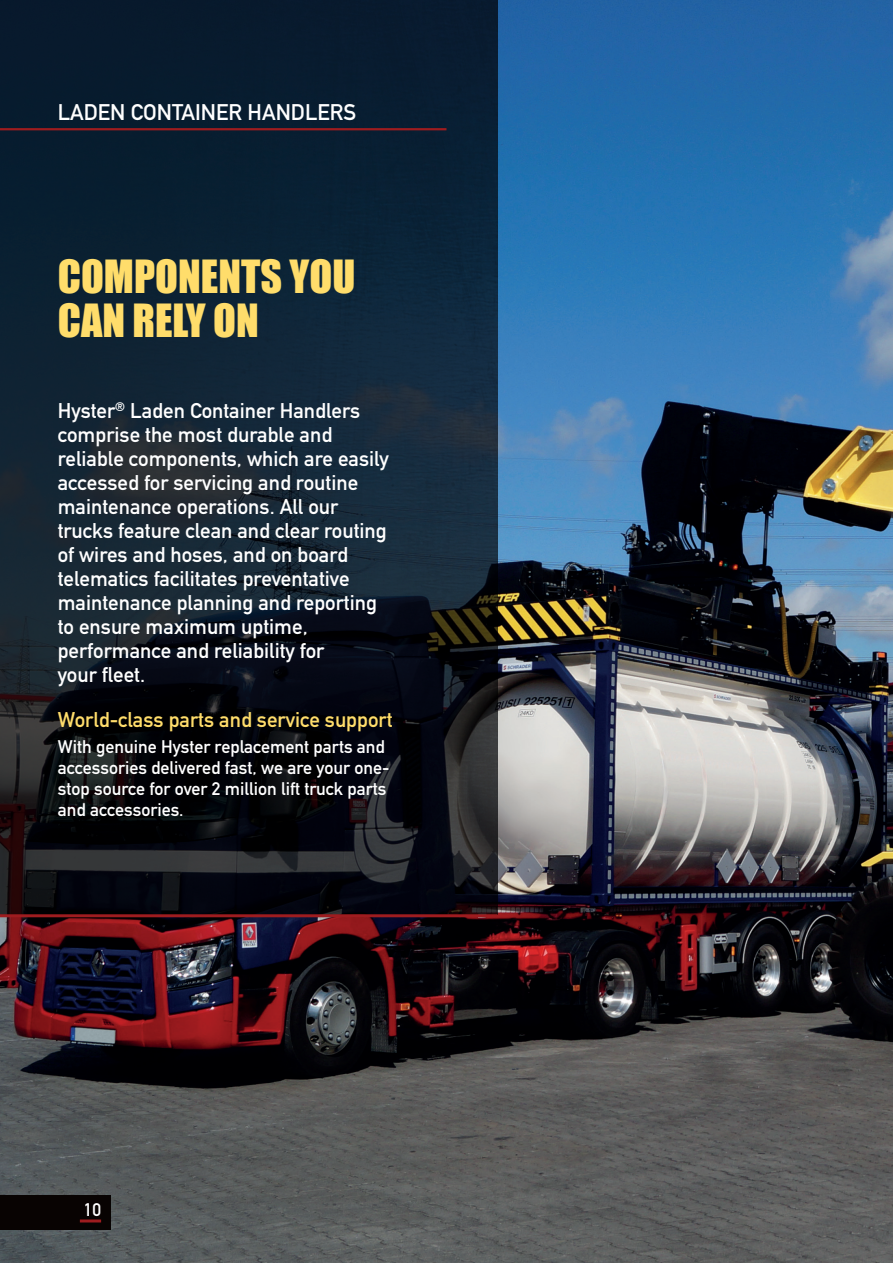
<style>
.page{position:relative;width:893px;height:1263px;background:#fff}
.page>*{position:absolute;margin:0;border:0;box-sizing:border-box;transform-origin:0 0}
.Main_Headings_28pt{font:42px/44px "Impact";color:#ffdd6b}
.t1{font:22.35px "DIN Mittelschrift";color:#fff}
.Intro_Text{font:21px/24px "DIN Mittelschrift";color:#fff}
.Yellow_Subheading_DI{font:21px "DIN Mittelschrift";color:#ffdd6b}
.White_Body_text_12pt{font:18px/21px "DIN Mittelschrift";color:#fff}
</style>
<div class="page">
<img style="left:0;top:0;width:893px;height:1263px">
<img style="left:0;top:0;width:497px;height:914px">
<hr style="left:0;top:914px;width:497px;height:3px;background:#9e1c1f">
<hr style="left:0;top:128px;width:446px;height:2px;background:#9e1c1f">
<div style="left:0;top:1195px;width:111px;height:34px;background:#080302"></div>
<hr style="left:80px;top:1219px;width:21px;height:3px;background:#9e1c1f">
<p class="t1" style="left:58px;top:99px;width:300px">LADEN CONTAINER HANDLERS</p>
<p class="Main_Headings_28pt" style="left:58px;top:253px;width:299px">COMPONENTS YOU<br>CAN RELY ON</p>
<p class="Intro_Text" style="left:58px;top:399px;width:333px">Hyster<sup>®</sup> Laden Container Handlers comprise the most durable and reliable components, which are easily accessed for servicing and routine maintenance operations. All our trucks feature clean and clear routing of wires and hoses, and on board telematics facilitates preventative maintenance planning and reporting to ensure maximum uptime, performance and reliability for<br>your fleet.</p>
<p class="Yellow_Subheading_DI" style="left:58px;top:707px;width:336px">World-class parts and service support</p>
<p class="White_Body_text_12pt" style="left:58px;top:736px;width:333px">With genuine Hyster replacement parts and accessories delivered fast, we are your one&shy;stop source for over 2 million lift truck parts and accessories.</p>
<p class="White_Body_text_12pt" style="left:84px;top:1199px;width:19px">10</p>
</div>
